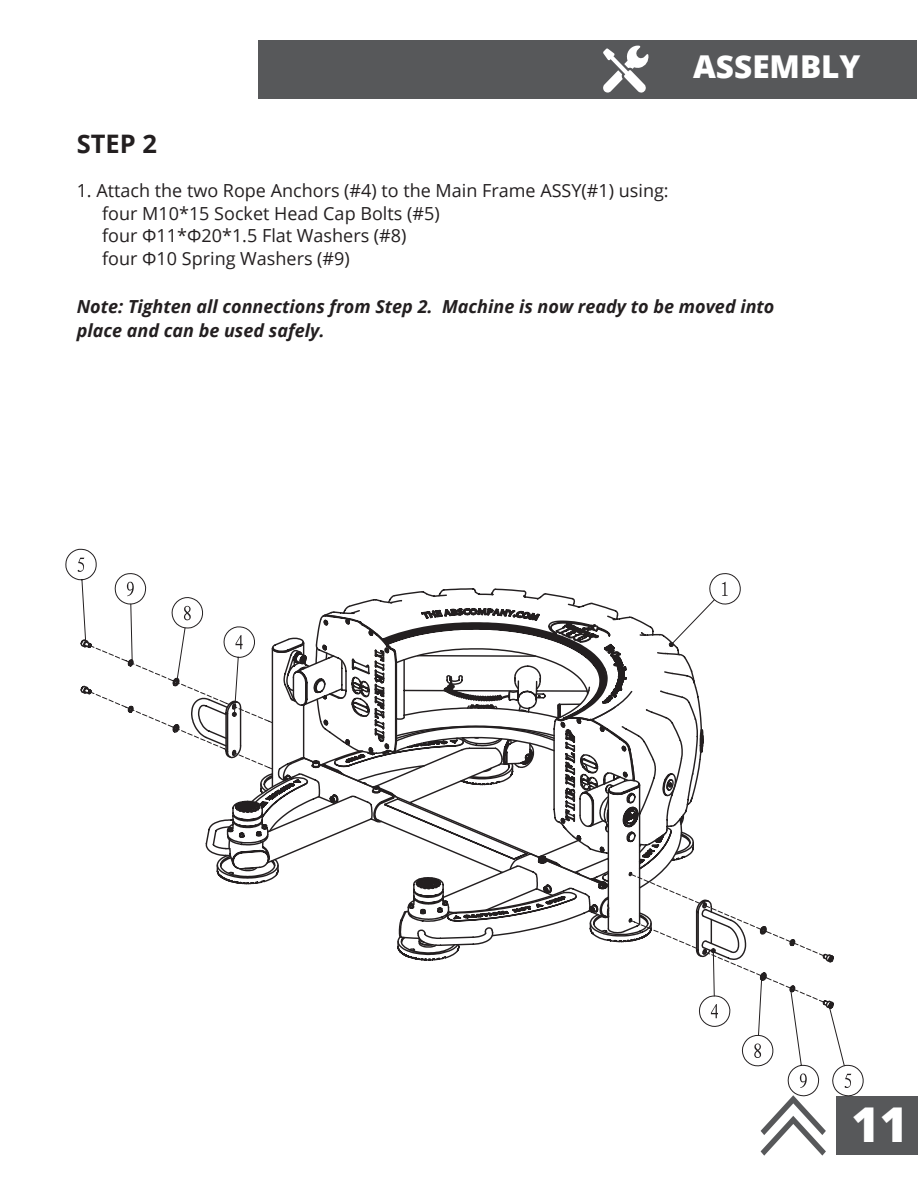
<style>
.page{position:relative;width:918px;height:1188px;background:#fff}
.page>*{position:absolute;margin:0;border:0;box-sizing:border-box;transform-origin:0 0}
.t1{font:800 48px "Open Sans";color:#fff}
.t2{font:800 31.5px "Open Sans";color:#fff}
.t3{font:700 25.5px "Open Sans";color:#231f20}
.t4{font:18px/22.5px "Open Sans";color:#231f20}
.t5{font:italic 700 18px/24px "Open Sans";color:#231f20}
</style>
<div class="page">
<div style="left:837px;top:1096px;width:81px;height:59px;background:#57585a"></div>
<div style="left:259px;top:40px;width:658px;height:59px;background:#57585a"></div>
<svg style="left:603px;top:46px;width:46px;height:47px"></svg>
<svg style="left:774px;top:934px;width:90px;height:163px"></svg>
<svg style="left:65px;top:549px;width:709px;height:517px"></svg>
<svg style="left:78px;top:558px;width:637px;height:365px"></svg>
<svg style="left:754px;top:990px;width:72px;height:166px"></svg>
<h3 class="t3" style="left:77px;top:125px;width:82px">STEP 2</h3>
<h2 class="t2" style="left:693px;top:43px;width:169px">ASSEMBLY</h2>
<p class="t4" style="left:102px;top:179px;width:568px;text-indent:-26px">1. Attach the two Rope Anchors (#4) to the Main Frame ASSY(#1) using: four M10*15 Socket Head Cap Bolts (#5)<br>four Φ11*Φ20*1.5 Flat Washers (#8)<br>four Φ10 Spring Washers (#9)</p>
<p class="t5" style="left:77px;top:294px;width:699px">Note: Tighten all connections from Step 2. Machine is now ready to be moved into place and can be used safely.</p>
<h1 class="t1" style="left:852px;top:1088px;width:58px">11</h1>
</div>
